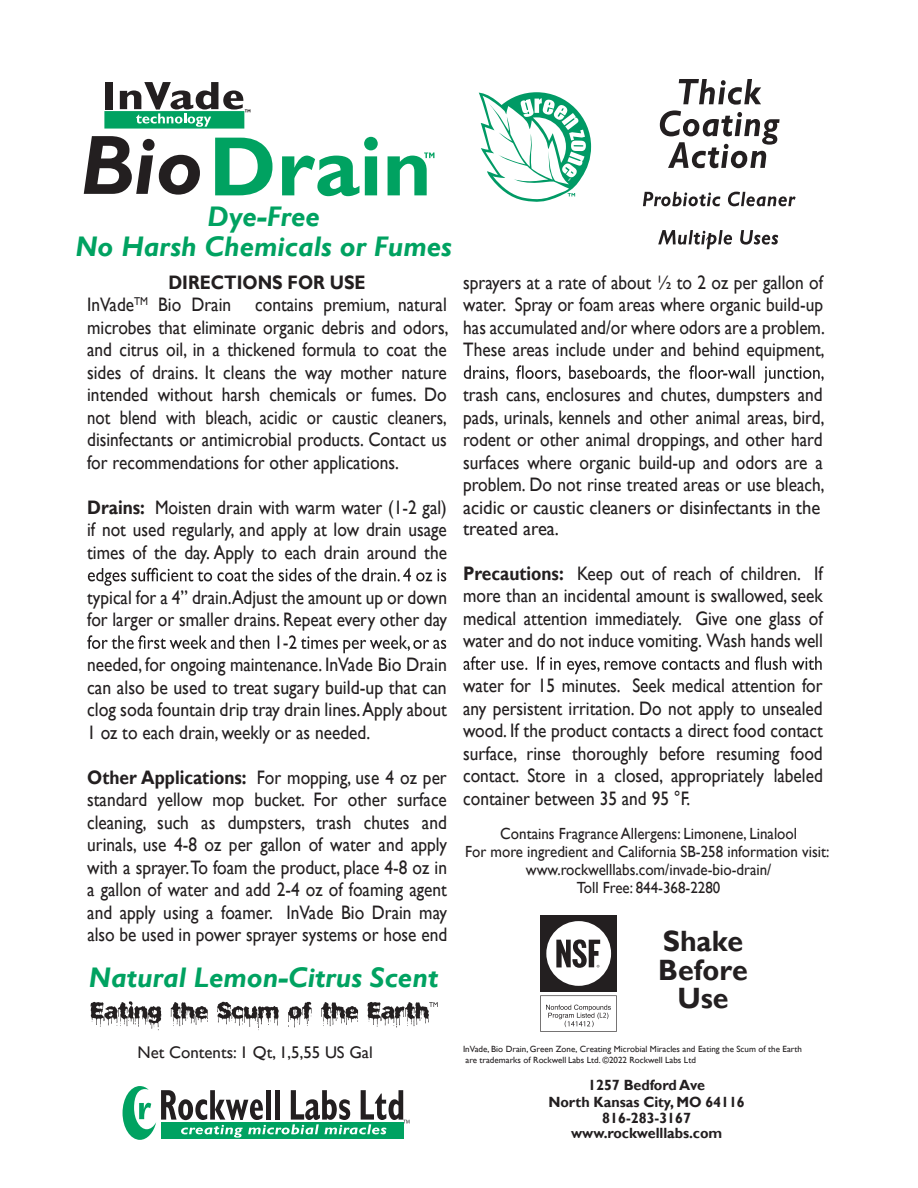
<style>
.page{position:relative;width:918px;height:1188px;background:#fff}
.page>*{position:absolute;margin:0;border:0;box-sizing:border-box;transform-origin:0 0}
.t1{font:700 29.4px/28.5px "Gill Sans";color:#231f20;text-align:center}
.t2{font:italic 700 28.35px/30px "Gill Sans";color:#00a261;text-align:center}
.t3{font:19.5px/22.5px "Gill Sans";color:#231f20;text-align:justify;scale:.89 1}
.t4{font:16.8px "Gill Sans";color:#231f20}
.t5{font:16.2px/18px "Gill Sans";color:#231f20;text-align:center;scale:.93 1}
.t6{font:700 14.85px/16.5px "Gill Sans";letter-spacing:-.005em;color:#231f20;text-align:center}
.t7{font:9px/10.8px "Gill Sans";color:#231f20}
.s1{font-weight:700}
</style>
<div class="page">
<svg style="left:88px;top:568px;width:358px;height:18px"></svg>
<svg style="left:87px;top:635px;width:359px;height:18px"></svg>
<svg style="left:464px;top:365px;width:360px;height:18px"></svg>
<svg style="left:464px;top:656px;width:358px;height:18px"></svg>
<svg style="left:123px;top:1086px;width:287px;height:54px"></svg>
<svg style="left:479px;top:92px;width:112px;height:110px"></svg>
<svg style="left:84px;top:136px;width:116px;height:59px"></svg>
<div style="left:104px;top:111px;width:140px;height:18px;background:#00a261;border:2px solid #00a261"></div>
<div style="left:106px;top:82px;width:7px;height:27px;background:#231f20"></div>
<svg style="left:215px;top:138px;width:58px;height:57px"></svg>
<svg style="left:282px;top:137px;width:96px;height:59px"></svg>
<svg style="left:388px;top:153px;width:46px;height:42px"></svg>
<svg style="left:120px;top:82px;width:130px;height:45px"></svg>
<div style="left:540px;top:916px;width:76px;height:76px;background:#231f20"></div>
<div style="left:546px;top:921px;width:65px;height:65px;background:#fff;border-radius:50%"></div>
<svg style="left:556px;top:939px;width:44px;height:29px"></svg>
<svg style="left:540px;top:995px;width:77px;height:37px"></svg>
<svg style="left:658px;top:230px;width:120px;height:19px"></svg>
<svg style="left:643px;top:192px;width:153px;height:14px"></svg>
<svg style="left:660px;top:79px;width:120px;height:89px"></svg>
<svg style="left:91px;top:1001px;width:347px;height:29px"></svg>
<h2 class="t2" style="left:75px;top:203px;width:378px">Dye-Free<br>No Harsh Chemicals or Fumes</h2>
<p class="t3" style="left:87px;top:271px;width:408px;text-align:left;text-indent:81px"><span class="s1">DIRECTIONS FOR USE<br></span>InVade<sup>TM</sup> Bio Drain contains premium, natural microbes that eliminate organic debris and odors, and citrus oil, in a thickened formula to coat the sides of drains. It cleans the way mother nature intended without harsh chemicals or fumes. Do not blend with bleach, acidic or caustic cleaners, disinfectants or antimicrobial products. Contact us for recommendations for other applications.</p>
<p class="t3" style="left:87px;top:496px;width:406px"><span class="s1">Drains:</span> Moisten drain with warm water (1-2 gal) if not used regularly, and apply at low drain usage times of the day. Apply to each drain around the</p>
<p class="t3" style="left:87px;top:586px;width:406px">typical for a 4” drain.Adjust the amount up or down for larger or smaller drains. Repeat every other day</p>
<p class="t3" style="left:87px;top:654px;width:406px">needed, for ongoing maintenance. InVade Bio Drain can also be used to treat sugary build-up that can clog soda fountain drip tray drain lines.Apply about 1 oz to each drain, weekly or as needed.</p>
<p class="t3" style="left:87px;top:766px;width:406px"><span class="s1">Other Applications:</span> For mopping, use 4 oz per standard yellow mop bucket. For other surface cleaning, such as dumpsters, trash chutes and urinals, use 4-8 oz per gallon of water and apply with a sprayer.To foam the product, place 4-8 oz in a gallon of water and add 2-4 oz of foaming agent and apply using a foamer. InVade Bio Drain may also be used in power sprayer systems or hose end</p>
<h2 class="t2" style="left:89px;top:963px;width:351px">Natural Lemon-Citrus Scent</h2>
<p class="t3" style="left:463px;top:271px;width:408px">sprayers at a rate of about ½ to 2 oz per gallon of water. Spray or foam areas where organic build-up has accumulated and/or where odors are a problem.<br>These areas include under and behind equipment,</p>
<p class="t3" style="left:463px;top:384px;width:408px;text-align:left">trash cans, enclosures and chutes, dumpsters and pads, urinals, kennels and other animal areas, bird, rodent or other animal droppings, and other hard surfaces where organic build-up and odors are a problem. Do not rinse treated areas or use bleach, acidic or caustic cleaners or disinfectants in the treated area.</p>
<p class="t3" style="left:463px;top:562px;width:406px"><span class="s1">Precautions:</span> Keep out of reach of children. If more than an incidental amount is swallowed, seek medical attention immediately. Give one glass of water and do not induce vomiting. Wash hands well</p>
<p class="t3" style="left:463px;top:675px;width:406px">water for 15 minutes. Seek medical attention for any persistent irritation. Do not apply to unsealed wood. If the product contacts a direct food contact surface, rinse thoroughly before resuming food contact. Store in a closed, appropriately labeled container between 35 and 95 °F.</p>
<p class="t5" style="left:465px;top:825px;width:393px">Contains Fragrance Allergens: Limonene, Linalool<br>For more ingredient and California SB-258 information visit: www.rockwelllabs.com/invade-bio-drain/<br>Toll Free: 844-368-2280</p>
<h1 class="t1" style="left:658px;top:928px;width:91px">Shake<br>Before<br>Use</h1>
<p class="t4" style="left:138px;top:1042px;width:237px">Net Contents: 1 Qt, 1,5,55 US Gal</p>
<p class="t7" style="left:463px;top:1044px;width:340px">InVade, Bio Drain, Green Zone, Creating Microbial Miracles and Eating the Scum of the Earth are trademarks of Rockwell Labs Ltd. ©2022 Rockwell Labs Ltd</p>
<p class="t6" style="left:548px;top:1077px;width:198px">1257 Bedford Ave<br>North Kansas City, MO 64116<br>816-283-3167</p>
<p class="t6" style="left:571px;top:1125px;width:153px">www.rockwelllabs.com</p>
</div>
